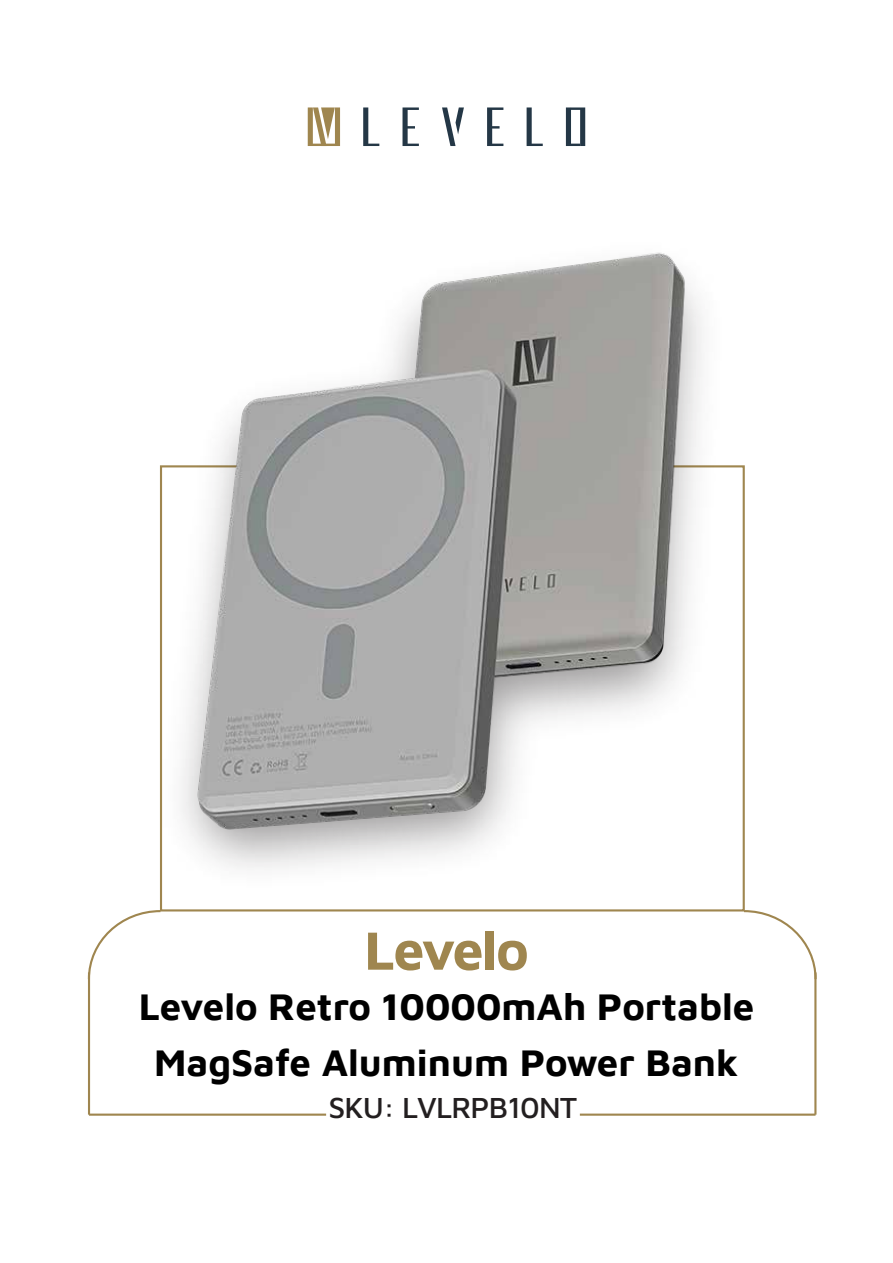
<style>
.page{position:relative;width:893px;height:1263px;background:#fff}
.page>*{position:absolute;margin:0;border:0;box-sizing:border-box;transform-origin:0 0}
.t1{font:700 55.5px "Maven Pro";letter-spacing:-.03em;color:#9f864f}
.t2{font:700 38.25px/55.5px "Maven Pro";color:#000;text-align:center}
.t3{font:500 30px "Maven Pro";letter-spacing:-.03em;color:#231f20}
</style>
<div class="page">
<hr style="left:814px;top:972px;width:2px;height:143px;background:#9f864f">
<hr style="left:580px;top:1113px;width:235px;height:3px;background:#9f864f">
<hr style="left:88px;top:972px;width:2px;height:143px;background:#9f864f">
<hr style="left:89px;top:1113px;width:237px;height:3px;background:#9f864f">
<svg style="left:87px;top:964px;width:5px;height:17px"></svg>
<svg style="left:812px;top:964px;width:5px;height:17px"></svg>
<svg style="left:308px;top:107px;width:32px;height:21px"></svg>
<svg style="left:363px;top:107px;width:6px;height:21px"></svg>
<svg style="left:402px;top:107px;width:17px;height:21px"></svg>
<svg style="left:442px;top:107px;width:22px;height:21px"></svg>
<svg style="left:487px;top:107px;width:16px;height:21px"></svg>
<svg style="left:527px;top:107px;width:5px;height:21px"></svg>
<svg style="left:566px;top:107px;width:19px;height:21px"></svg>
<img style="left:89px;top:128px;width:726px;height:836px">
<h1 class="t1" style="left:364px;top:912px;width:166px">Levelo</h1>
<p class="t2" style="left:139px;top:977px;width:617px">Levelo Retro 10000mAh Portable<br>MagSafe Aluminum Power Bank</p>
<p class="t3" style="left:328px;top:1087px;width:251px">SKU: LVLRPB10NT</p>
</div>
